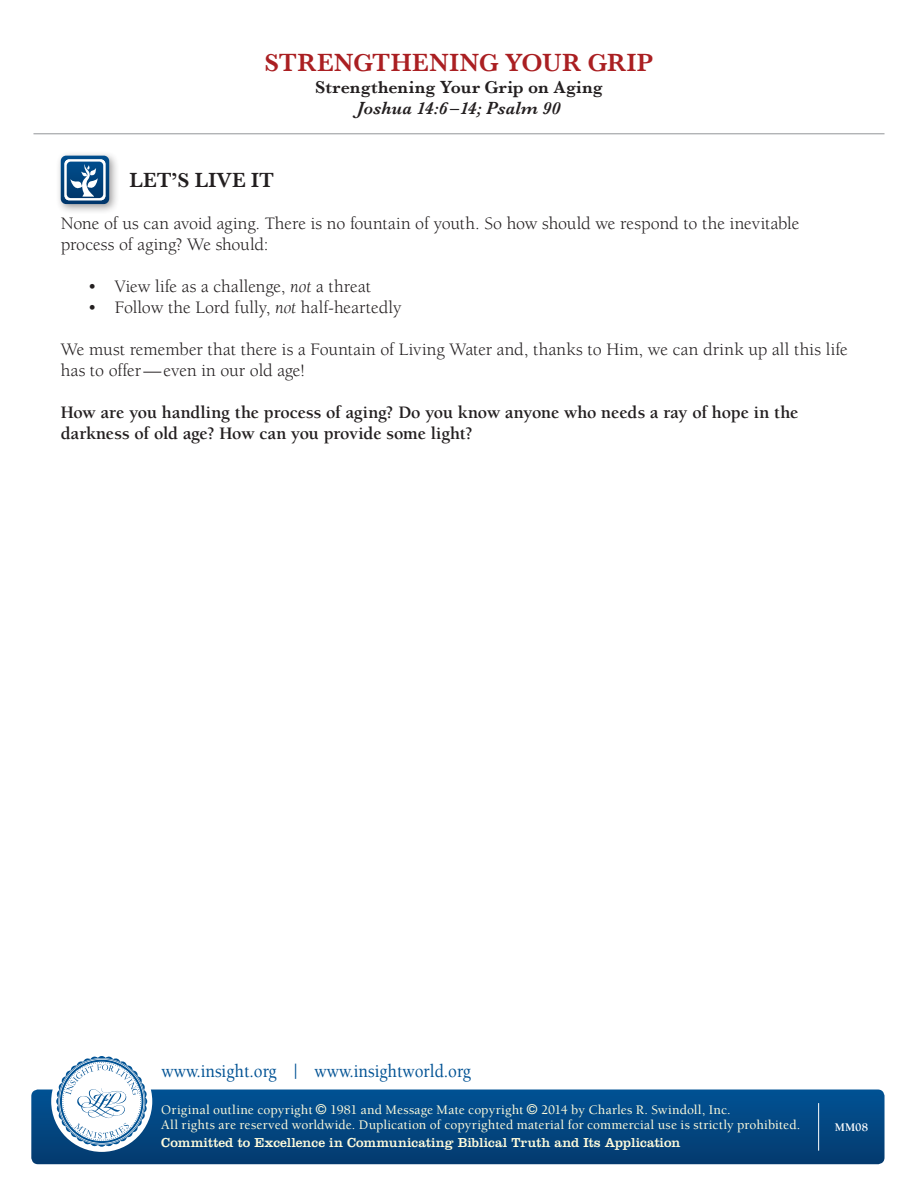
<style>
.page{position:relative;width:918px;height:1188px;background:#fff}
.page>*{position:absolute;margin:0;border:0;box-sizing:border-box;transform-origin:0 0}
.t1{font:600 25.5px "Baskerville";letter-spacing:.02em;color:#aa1f22}
.t2{font:600 21px "Baskerville";color:#231f20}
.t3{font:500 18.9px "Berkeley";color:#005294;scale:.9 1}
.t4{font:18px/21px "Berkeley";letter-spacing:-.005em;color:#231f20}
.t5{font:700 18px/21px "Berkeley";letter-spacing:-.01em;color:#231f20}
.t6{font:600 18px "Baskerville";letter-spacing:-.005em;color:#231f20}
.t7{font:italic 600 18px "Baskerville";color:#231f20}
.t8{font:500 13.5px/15px "Berkeley";letter-spacing:.01em;color:#fffcdc}
.t9{font:13.5px "Clarendon";letter-spacing:.005em;color:#fffcdc}
.t10{font:700 12px "Berkeley";color:#fff}
.s1{font-style:italic}
</style>
<div class="page">
<div style="left:31px;top:1090px;width:854px;height:74px;background:linear-gradient(to bottom,#015294,#043b6f);border-radius:7px"></div>
<div style="left:51px;top:1051px;width:101px;height:101px;background:#fff;border-radius:50%"></div>
<svg style="left:56px;top:1056px;width:91px;height:91px"></svg>
<hr style="left:33px;top:133px;width:852px;height:1px;background:#939598">
<hr style="left:818px;top:1103px;width:1px;height:48px;background:#fff">
<div style="left:56px;top:150px;width:64px;height:65px;background:#231f20;opacity:.45"></div>
<svg style="left:61px;top:156px;width:48px;height:48px"></svg>
<svg style="left:316px;top:1104px;width:10px;height:11px"></svg>
<svg style="left:527px;top:1104px;width:10px;height:11px"></svg>
<h1 class="t1" style="left:265px;top:48px;width:390px">StrengtHening Your Grip</h1>
<p class="t6" style="left:315px;top:76px;width:289px">Strengthening Your Grip on Aging</p>
<p class="t7" style="left:357px;top:98px;width:205px">Joshua 14:6–14; Psalm 90</p>
<p class="t2" style="left:129px;top:168px;width:146px">LET’S Live IT</p>
<p class="t4" style="left:61px;top:213px;width:740px">None of us can avoid aging. There is no fountain of youth. So how should we respond to the inevitable process of aging? We should:</p>
<p class="t4" style="left:88px;top:276px;width:285px">• View life as a challenge, <span class="s1">not</span> a threat</p>
<p class="t4" style="left:88px;top:297px;width:315px">• Follow the Lord fully, <span class="s1">not</span> half-heartedly</p>
<p class="t4" style="left:61px;top:339px;width:789px">We must remember that there is a Fountain of Living Water and, thanks to Him, we can drink up all this life has to offer—even in our old age!</p>
<p class="t5" style="left:61px;top:402px;width:739px">How are you handling the process of aging? Do you know anyone who needs a ray of hope in the darkness of old age? How can you provide some light?</p>
<p class="t3" style="left:162px;top:1061px;width:345px">www.insight.org | www.insightworld.org</p>
<p class="t8" style="left:161px;top:1103px;width:641px;text-indent:380px">2014 by Charles R. Swindoll, Inc.<br>All rights are reserved worldwide. Duplication of copyrighted material for commercial use is strictly prohibited.</p>
<p class="t9" style="left:161px;top:1135px;width:521px">Committed to Excellence in Communicating Biblical Truth and Its Application</p>
<p class="t8" style="left:161px;top:1103px;width:153px">Original outline copyright</p>
<p class="t8" style="left:330px;top:1103px;width:195px">1981 and Message Mate copyright</p>
<p class="t10" style="left:835px;top:1121px;width:35px">MM08</p>
</div>
